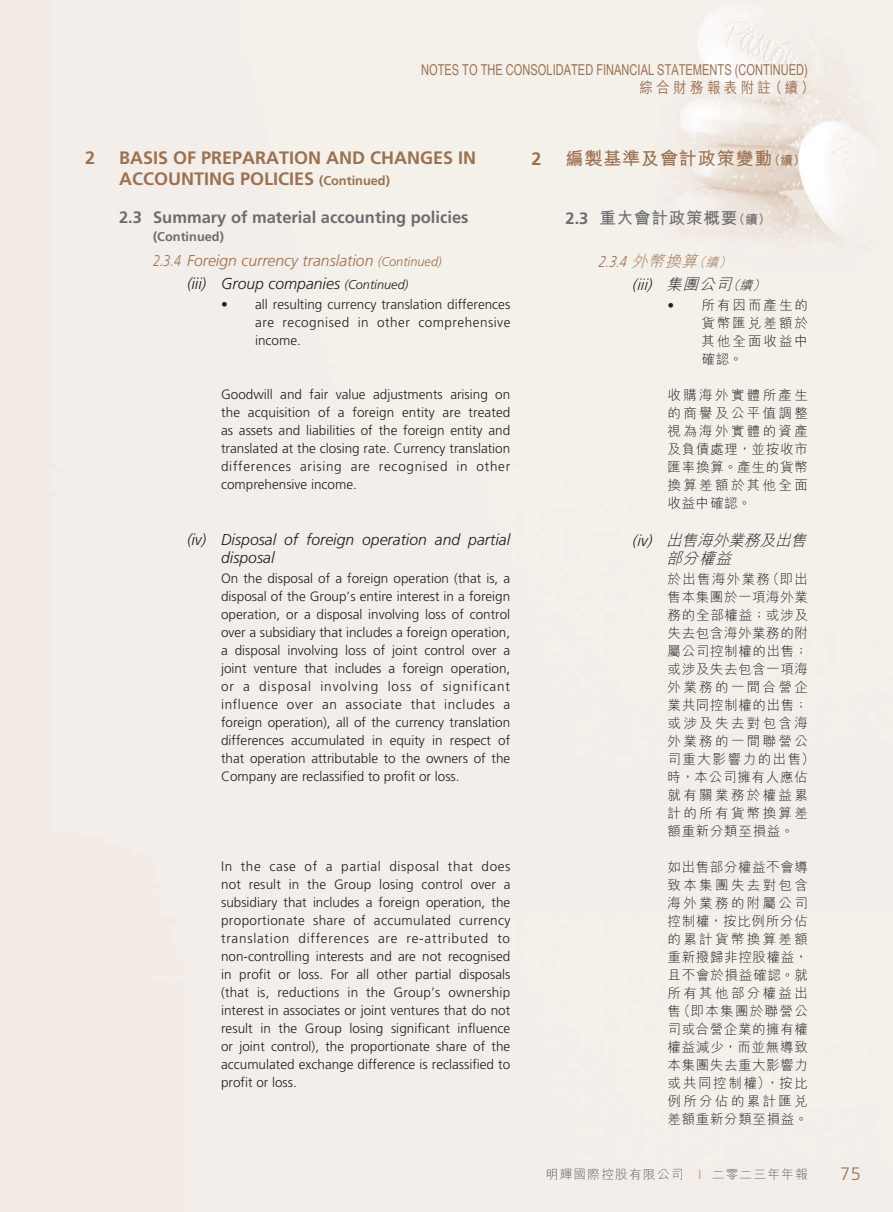
<style>
.page{position:relative;width:893px;height:1212px;background:#fff}
.page>*{position:absolute;margin:0;border:0;box-sizing:border-box;transform-origin:0 0}
.t1{font:700 18px/21px "Frutiger LT Std";color:#9c7150}
.t2{font:700 18px "M Hei HK";letter-spacing:.05em;color:#9c7150}
.t3{font:300 18px "Frutiger LT Std";color:#9c7150}
.t4{font:700 16.5px "Frutiger LT Std";color:#6c6d70}
.t5{font:700 16.5px "M Hei HK";letter-spacing:.05em;color:#6c6d70}
.t6{font:italic 300 15.75px/22.2px "Frutiger LT Std";color:#9c7150;text-align:center;scale:.8 1}
.t7{font:italic 300 15.75px/18px "Frutiger LT Std";color:#231f20}
.t8{font:italic 300 15.75px/22.2px "Frutiger LT Std";color:#9c7150;scale:.8 1}
.t9{font:italic 300 15.75px/18px "M Hei HK";color:#231f20}
.t10{font:15px "Arial Narrow";color:#9c7150;scale:.9 1}
.t11{font:500 15px "M Hei HK";letter-spacing:.25em;color:#9c7150;scale:.9 1}
.t12{font:300 13.5px/18px "Frutiger LT Std";color:#231f20;text-align:justify}
.t13{font:300 13.5px/18px "M Hei HK";letter-spacing:.075em;color:#231f20;text-align:justify}
.t14{font:300 13.5px/18px "M Hei HK";letter-spacing:.055em;color:#231f20}
.t15{font:300 12.75px "M Hei HK";letter-spacing:.09em;color:#636366}
.t16{font:700 12.75px "Frutiger LT Std";color:#6c6d70}
.s1{font-size:12.75px}
.s2{color:#231f20}
.s3{font-size:12.75px;color:#231f20}
.s4{font-family:"Frutiger LT Std"}
.s5{font-family:"M Hei HK"}
.s6{font-family:"M Hei HK";font-size:12.75px}
.s7{font-family:"M Hei HK";color:#231f20}
.s8{font-family:"M Hei HK";font-size:12.75px;color:#231f20}
.s9{font-family:"Frutiger LT Std";color:#b18c70}
</style>
<div class="page">
<p class="t10" style="left:421px;top:58px;width:431px">NOTES TO THE CONSOLIDATED FINANCIAL STATEMENTS (CONTINUED)</p>
<p class="t11" style="left:639px;top:77px;width:196px">綜合財務報表附註（續）</p>
<h1 class="t1" style="left:85px;top:147px;width:12px">2</h1>
<h1 class="t1" style="left:119px;top:147px;width:359px">BASIS OF PREPARATION AND CHANGES IN<br>ACCOUNTING POLICIES <span class="s1">(Continued)</span></h1>
<p class="t4" style="left:119px;top:207px;width:351px">2.3 Summary of material accounting policies</p>
<p class="t16" style="left:153px;top:229px;width:72px">(Continued)</p>
<p class="t6" style="left:153px;top:250px;width:362px">2.3.4 Foreign currency translation <span class="s1">(Continued) </span><span class="s2">(iii) Group companies</span> <span class="s3">(Continued)</span></p>
<p class="t12" style="left:255px;top:296px;width:257px;text-indent:-34px">• all resulting currency translation differences are recognised in other comprehensive income.</p>
<p class="t12" style="left:221px;top:386px;width:291px">Goodwill and fair value adjustments arising on the acquisition of a foreign entity are treated as assets and liabilities of the foreign entity and translated at the closing rate. Currency translation differences arising are recognised in other comprehensive income.</p>
<p class="t7" style="left:221px;top:531px;width:291px;text-indent:-34px">(iv) Disposal of foreign operation and partial disposal</p>
<p class="t12" style="left:221px;top:570px;width:291px">On the disposal of a foreign operation (that is, a disposal of the Group’s entire interest in a foreign operation, or a disposal involving loss of control over a subsidiary that includes a foreign operation, a disposal involving loss of joint control over a joint venture that includes a foreign operation, or a disposal involving loss of significant influence over an associate that includes a foreign operation), all of the currency translation differences accumulated in equity in respect of that operation attributable to the owners of the Company are reclassified to profit or loss.</p>
<p class="t12" style="left:221px;top:858px;width:291px">In the case of a partial disposal that does not result in the Group losing control over a subsidiary that includes a foreign operation, the proportionate share of accumulated currency translation differences are re-attributed to non-controlling interests and are not recognised in profit or loss. For all other partial disposals (that is, reductions in the Group’s ownership interest in associates or joint ventures that do not result in the Group losing significant influence or joint control), the proportionate share of the accumulated exchange difference is reclassified to profit or loss.</p>
<h1 class="t1" style="left:531px;top:148px;width:12px">2</h1>
<h1 class="t2" style="left:566px;top:145px;width:242px">編製基準及會計政策變動<span class="s1">（續）</span></h1>
<p class="t5" style="left:566px;top:206px;width:207px"><span class="s4">2.3</span> 重大會計政策概要<span class="s1">（續）</span></p>
<p class="t8" style="left:632px;top:251px;width:174px;text-indent:-34px">2.3.4 <span class="s5">外幣換算</span><span class="s6">（續）<br></span><span class="s2">(iii)</span> <span class="s7">集團公司</span><span class="s8">（續）</span></p>
<p class="t13" style="left:702px;top:295px;width:108px;text-indent:-34px"><span class="s4">•</span> 所有因而產生的貨幣匯兌差額於其他全面收益中確認。</p>
<p class="t13" style="left:668px;top:385px;width:142px">收購海外實體所產生的商譽及公平值調整視為海外實體的資產及負債處理，並按收市匯率換算。產生的貨幣換算差額於其他全面收益中確認。</p>
<p class="t9" style="left:666px;top:531px;width:147px;text-indent:-34px"><span class="s4">(iv)</span> 出售海外業務及出售部分權益</p>
<p class="t14" style="left:668px;top:570px;width:149px">於出售海外業務（即出售本集團於一項海外業務的全部權益；或涉及失去包含海外業務的附屬公司控制權的出售；或涉及失去包含一項海外業務的一間合營企業共同控制權的出售；或涉及失去對包含海外業務的一間聯營公司重大影響力的出售）時，本公司擁有人應佔就有關業務於權益累計的所有貨幣換算差額重新分類至損益。</p>
<p class="t13" style="left:668px;top:858px;width:142px">如出售部分權益不會導致本集團失去對包含海外業務的附屬公司控制權，按比例所分佔的累計貨幣換算差額重新撥歸非控股權益，且不會於損益確認。就所有其他部分權益出售（即本集團於聯營公司或合營企業的擁有權權益減少，而並無導致本集團失去重大影響力或共同控制權），按比例所分佔的累計匯兌差額重新分類至損益。</p>
<p class="t15" style="left:546px;top:1165px;width:264px">明輝國際控股有限公司 <span class="s9">I</span> 二零二三年年報</p>
<h1 class="t3" style="left:840px;top:1164px;width:22px">75</h1>
</div>
